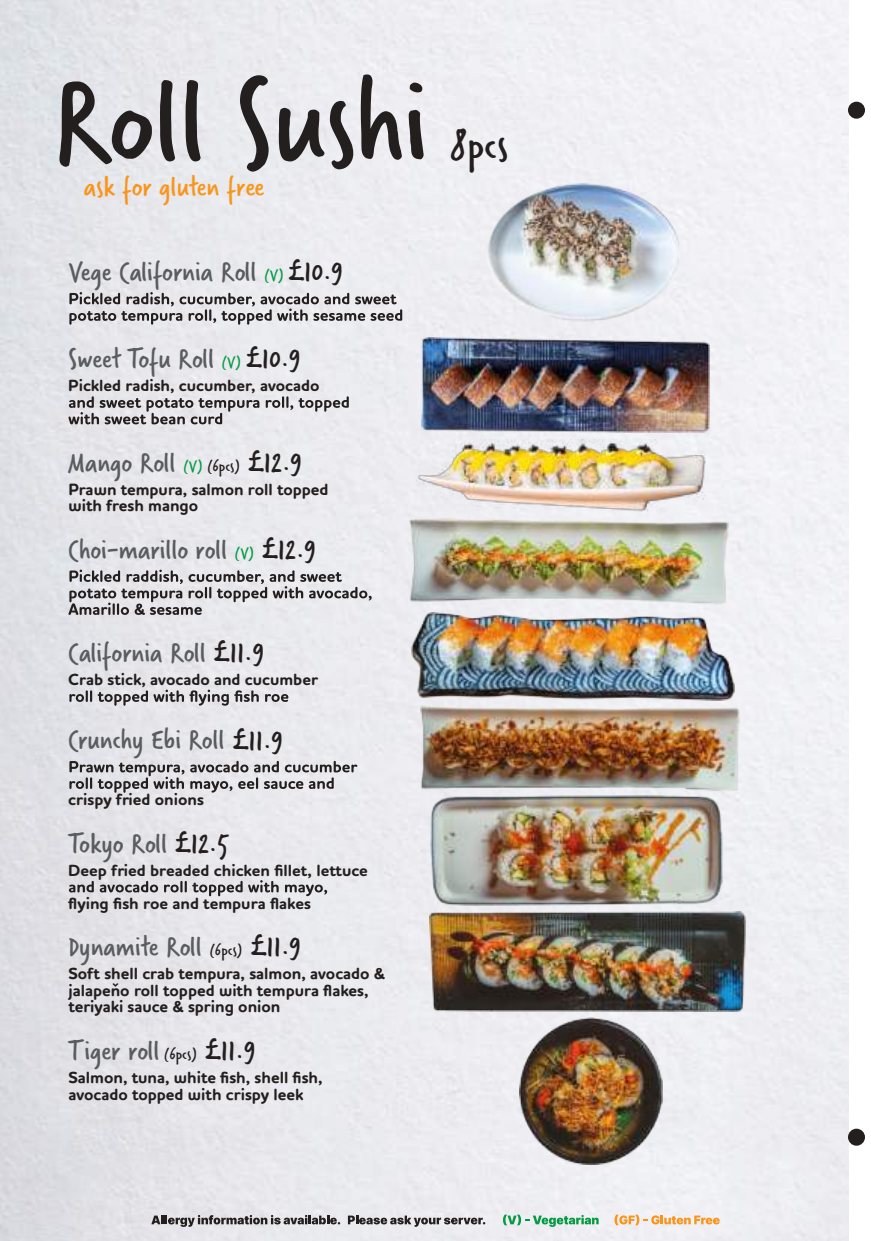
<style>
.page{position:relative;width:871px;height:1241px;background:#fff}
.page>*{position:absolute;margin:0;border:0;box-sizing:border-box;transform-origin:0 0}
.t1{font:127.2px "Verveine";color:#241f1f}
.t2{font:45px "Verveine";color:#241f1f}
.t3{font:30px "Verveine";color:#595d5f}
.t4{font:30px "Verveine";color:#f9951b}
.t5{font:16.5px/16.5px "Houschka Rounded Alt Regular 4";color:#241f1f}
.t6{font:700 16.5px/33px "Houschka Rounded";color:#241f1f}
.s1{font-size:17.25px;color:#039a42}
.s2{font-family:"Verveine W01";font-size:31.05px;color:#241f1f}
.s3{font-size:17.25px;color:#241f1f}
</style>
<div class="page">
<img style="left:0;top:0;width:848px;height:1241px">
<svg style="left:69px;top:292px;width:333px;height:33px;background:#b7b6b9"></svg>
<svg style="left:68px;top:396px;width:281px;height:28px;background:#bbb9bd"></svg>
<svg style="left:68px;top:570px;width:304px;height:45px;background:#bdbbbf"></svg>
<svg style="left:69px;top:690px;width:219px;height:16px;background:#b1afb2"></svg>
<svg style="left:69px;top:761px;width:288px;height:32px;background:#b7b6b9"></svg>
<svg style="left:69px;top:880px;width:258px;height:16px;background:#b3b1b5"></svg>
<svg style="left:151px;top:1215px;width:189px;height:12px;background:#9b999c"></svg>
<svg style="left:348px;top:1215px;width:137px;height:12px;background:#a5a3a6"></svg>
<svg style="left:503px;top:1214px;width:96px;height:13px"></svg>
<svg style="left:614px;top:1214px;width:106px;height:11px"></svg>
<img style="left:417px;top:440px;width:289px;height:73px">
<img style="left:421px;top:337px;width:288px;height:95px">
<img style="left:487px;top:183px;width:194px;height:139px">
<img style="left:411px;top:612px;width:323px;height:88px">
<img style="left:410px;top:519px;width:318px;height:85px">
<img style="left:421px;top:705px;width:318px;height:86px">
<img style="left:429px;top:912px;width:316px;height:99px">
<img style="left:520px;top:1017px;width:142px;height:147px">
<img style="left:430px;top:796px;width:292px;height:109px">
<div style="left:848px;top:102px;width:17px;height:17px;background:#241f1f;border-radius:50%"></div>
<div style="left:848px;top:1129px;width:17px;height:17px;background:#241f1f;border-radius:50%"></div>
<h1 class="t1" style="left:53px;top:34px;width:377px">Roll Sushi</h1>
<h3 class="t4" style="left:84px;top:166px;width:182px">ask for gluten free</h3>
<h3 class="t3" style="left:68px;top:251px;width:276px">Vege California Roll <span class="s1">(V)</span> <span class="s2">£10.9</span></h3>
<h3 class="t3" style="left:68px;top:338px;width:234px">Sweet Tofu Roll <span class="s1">(V)</span> <span class="s2">£10.9</span></h3>
<p class="t6" style="left:68px;top:369px;width:253px">Pickled radish, cucumber, avocado</p>
<h3 class="t3" style="left:68px;top:441px;width:235px">Mango Roll <span class="s1">(V)</span> <span class="s3">(6pcs)</span> <span class="s2">£12.9</span></h3>
<p class="t5" style="left:68px;top:481px;width:262px">Prawn tempura, salmon roll topped with fresh mango</p>
<h3 class="t3" style="left:68px;top:528px;width:249px">Choi-marillo roll <span class="s1">(V)</span> <span class="s2">£12.9</span></h3>
<h2 class="t2" style="left:450px;top:114px;width:59px">8pcs</h2>
<h3 class="t3" style="left:68px;top:632px;width:197px">California Roll <span class="s2">£11.9</span></h3>
<p class="t6" style="left:68px;top:663px;width:251px">Crab stick, avocado and cucumber</p>
<h3 class="t3" style="left:68px;top:719px;width:216px">Crunchy Ebi Roll <span class="s2">£11.9</span></h3>
<p class="t6" style="left:68px;top:783px;width:137px">crispy fried onions</p>
<h3 class="t3" style="left:68px;top:822px;width:161px">Tokyo Roll <span class="s2">£12.5</span></h3>
<p class="t6" style="left:68px;top:854px;width:301px">Deep fried breaded chicken fillet, lettuce flying fish roe and tempura flakes</p>
<h3 class="t3" style="left:68px;top:926px;width:234px">Dynamite Roll <span class="s3">(6pcs)</span> <span class="s2">£11.9</span></h3>
<p class="t5" style="left:68px;top:966px;width:318px">Soft shell crab tempura, salmon, avocado &amp; jalapeňo roll topped with tempura flakes, teriyaki sauce &amp; spring onion</p>
<h3 class="t3" style="left:68px;top:1029px;width:189px">Tiger roll <span class="s3">(6pcs)</span> <span class="s2">£11.9</span></h3>
<p class="t5" style="left:68px;top:1069px;width:256px">Salmon, tuna, white fish, shell fish, avocado topped with crispy leek</p>
</div>
